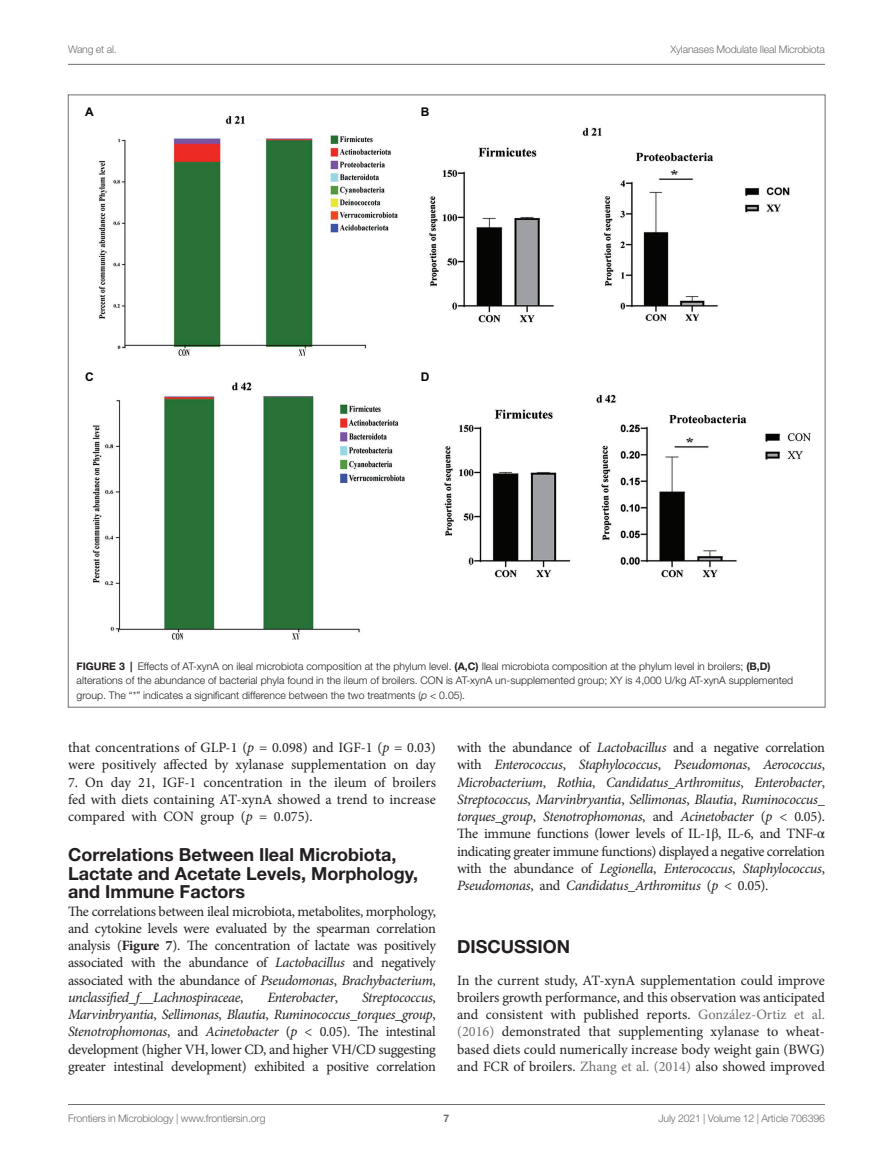
<style>
.page{position:relative;width:893px;height:1170px;background:#fff}
.page>*{position:absolute;margin:0;border:0;box-sizing:border-box;transform-origin:0 0}
.HEAD_2{font:700 18px/18.8px "Helvetica Neue LT Std";color:#231f20}
.HEAD_1{font:700 18px "Helvetica Neue LT Std";color:#231f20}
.TEXT_FLUSH{font:14.25px/17.2px "Minion Pro";letter-spacing:-.01em;color:#231f20;text-align:justify}
.TEXT_FLUSH-2{font:italic 14.25px/17.2px "Minion Pro";letter-spacing:-.025em;color:#231f20;text-align:justify}
.t1{font:700 12px "Arial";color:#040503}
.FIG_LEG{font:300 10.5px/14.2px "Helvetica Neue LT Std";color:#231f20}
.t2{font:300 10.5px "Helvetica Neue LT Std";letter-spacing:-.015em;color:#6c6d70}
.t3{font:700 10.5px "Helvetica Neue LT Std";color:#6c6d70}
.s1{font-weight:700}
.s2{font-style:italic}
.s3{font-style:normal}
.s4{font-family:"STIX General";font-style:normal}
.s5{color:#6c6d70}
</style>
<div class="page">
<hr style="left:68px;top:64px;width:757px;height:1px;background:#6c6d70">
<hr style="left:68px;top:1104px;width:757px;height:1px;background:#6c6d70">
<img style="left:92px;top:116px;width:719px;height:524px">
<p class="t2" style="left:68px;top:42px;width:50px">Wang et al.</p>
<p class="t2" style="left:670px;top:42px;width:156px">Xylanases Modulate Ileal Microbiota</p>
<p class="t1" style="left:85px;top:103px;width:10px">A</p>
<p class="t1" style="left:421px;top:103px;width:10px">B</p>
<p class="t1" style="left:85px;top:368px;width:10px">C</p>
<p class="t1" style="left:421px;top:368px;width:10px">D</p>
<p class="FIG_LEG" style="left:77px;top:659px;width:718px"><span class="s1">FIGURE 3 |</span> Effects of AT-xynA on ileal microbiota composition at the phylum level. <span class="s1">(A,C)</span> Ileal microbiota composition at the phylum level in broilers; <span class="s1">(B,D) </span>alterations of the abundance of bacterial phyla found in the ileum of broilers. CON is AT-xynA un-supplemented group; XY is 4,000 U/kg AT-xynA supplemented group. The “*” indicates a significant difference between the two treatments (<span class="s2">p &lt;</span> 0.05).</p>
<p class="TEXT_FLUSH" style="left:68px;top:739px;width:369px">that concentrations of GLP-1 (<span class="s2">p</span> = 0.098) and IGF-1 (<span class="s2">p</span> = 0.03) were positively affected by xylanase supplementation on day</p>
<p class="TEXT_FLUSH" style="left:68px;top:773px;width:369px">7. On day 21, IGF-1 concentration in the ileum of broilers fed with diets containing AT-xynA showed a trend to increase compared with CON group (<span class="s2">p</span> = 0.075).</p>
<p class="HEAD_2" style="left:68px;top:844px;width:352px">Correlations Between Ileal Microbiota,<br>Lactate and Acetate Levels, Morphology, and Immune Factors</p>
<p class="TEXT_FLUSH" style="left:68px;top:902px;width:369px">The correlations between ileal microbiota, metabolites, morphology, and cytokine levels were evaluated by the spearman correlation analysis (<span class="s1">Figure 7</span>). The concentration of lactate was positively associated with the abundance of <span class="s2">Lactobacillus</span> and negatively associated with the abundance of <span class="s2">Pseudomonas</span>, <span class="s2">Brachybacterium</span>, <span class="s2">unclassified_f__Lachnospiraceae</span>,</p>
<p class="TEXT_FLUSH-2" style="left:267px;top:989px;width:72px">Enterobacter<span class="s3">,</span></p>
<p class="TEXT_FLUSH" style="left:68px;top:988px;width:369px;text-indent:294px"><span class="s2">Streptococcus</span>, <span class="s2">Marvinbryantia</span>, <span class="s2">Sellimonas</span>, <span class="s2">Blautia</span>, <span class="s2">Ruminococcus_torques_group</span>, <span class="s2">Stenotrophomonas</span>, and <span class="s2">Acinetobacter</span> (<span class="s2">p</span> &lt; 0.05). The intestinal development (higher VH, lower CD, and higher VH/CD suggesting greater intestinal development) exhibited a positive correlation</p>
<p class="TEXT_FLUSH-2" style="left:457px;top:739px;width:369px"><span class="s3">with the abundance of</span> Lactobacillus <span class="s3">and a negative correlation with</span> Enterococcus<span class="s3">,</span> Staphylococcus<span class="s3">,</span> Pseudomonas<span class="s3">,</span> Aerococcus<span class="s3">, </span>Microbacterium<span class="s3">,</span> Rothia<span class="s3">,</span> Candidatus_Arthromitus<span class="s3">,</span> Enterobacter<span class="s3">, </span>Streptococcus<span class="s3">,</span> Marvinbryantia<span class="s3">,</span> Sellimonas<span class="s3">,</span> Blautia<span class="s3">,</span> Ruminococcus_ torques_group<span class="s3">,</span> Stenotrophomonas<span class="s3">, and</span> Acinetobacter <span class="s3">(</span>p <span class="s3">&lt; 0.05).<br>The immune functions (lower levels of IL-1</span><span class="s4">β</span><span class="s3">, IL-6, and TNF-</span><span class="s4">α </span><span class="s3">indicating greater immune functions) displayed a negative correlation with the abundance of</span> Legionella<span class="s3">,</span> Enterococcus<span class="s3">,</span> Staphylococcus<span class="s3">, </span>Pseudomonas<span class="s3">, and</span> Candidatus_Arthromitus <span class="s3">(</span>p <span class="s3">&lt; 0.05).</span></p>
<p class="HEAD_1" style="left:457px;top:935px;width:115px">DISCUSSION</p>
<p class="TEXT_FLUSH" style="left:457px;top:971px;width:369px">In the current study, AT-xynA supplementation could improve broilers growth performance, and this observation was anticipated and consistent with published reports. <span class="s5">González-Ortiz et al. (2016)</span> demonstrated that supplementing xylanase to wheat&shy;based diets could numerically increase body weight gain (BWG) and FCR of broilers. <span class="s5">Zhang et al. (2014)</span> also showed improved</p>
<p class="t2" style="left:68px;top:1111px;width:199px">Frontiers in Microbiology | www.frontiersin.org</p>
<p class="t3" style="left:444px;top:1111px;width:7px">7</p>
<p class="t2" style="left:658px;top:1111px;width:168px">July 2021 | Volume 12 | Article 706396</p>
</div>
